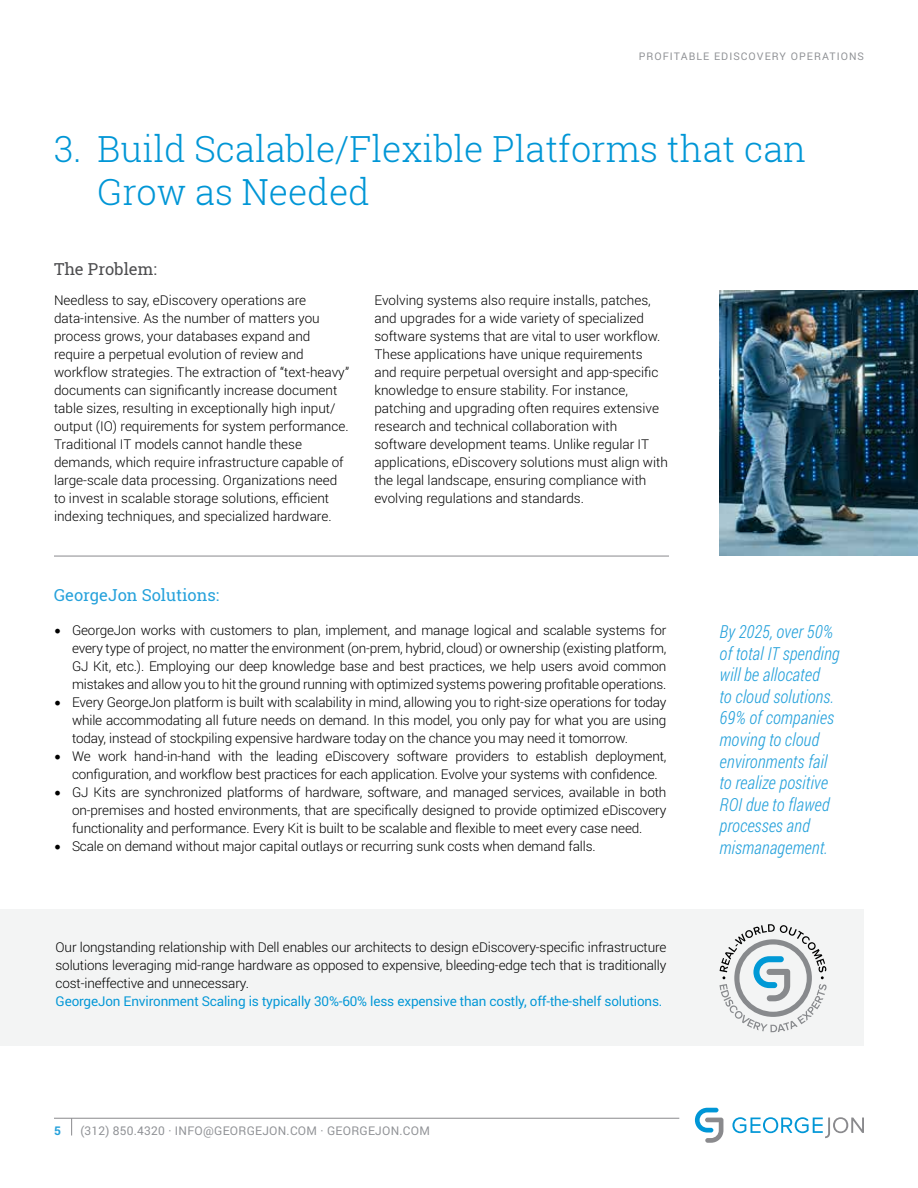
<style>
.page{position:relative;width:918px;height:1188px;background:#fff}
.page>*{position:absolute;margin:0;border:0;box-sizing:border-box;transform-origin:0 0}
.t1{font:300 36px/43.2px "Roboto Slab";color:#0096d6}
.t2{font:italic 300 18px/21.6px "Roboto Condensed";color:#25a1db}
.t3{font:16.5px "Roboto Slab";color:#25a1db}
.t4{font:16.5px "Roboto Slab";color:#4d4d4f}
.t5{font:300 13.5px/18px "Roboto";color:#000;text-align:justify}
.t6{font:13.5px "Roboto";letter-spacing:-.01em;color:#0096d6}
.t7{font:12px "Roboto";letter-spacing:.02em;color:#8e9094}
.t8{font:700 12px "Roboto";color:#25a1db}
.t9{font:10.5px "Roboto";letter-spacing:.1em;color:#8e9094}
.s1{font-family:"Minion Pro";font-weight:400;font-size:18px}
</style>
<div class="page">
<svg style="left:695px;top:1108px;width:28px;height:35px"></svg>
<svg style="left:732px;top:1117px;width:132px;height:21px"></svg>
<hr style="left:54px;top:1118px;width:625px;height:1px;background:#8a8a8d">
<svg style="left:71px;top:1119px;width:1px;height:17px"></svg>
<img style="left:720px;top:291px;width:198px;height:265px">
<hr style="left:54px;top:556px;width:615px;height:1px;background:#8a8a8d">
<div style="left:0;top:909px;width:864px;height:137px;background:#f3f4f4"></div>
<svg style="left:719px;top:924px;width:108px;height:108px"></svg>
<p class="t9" style="left:639px;top:49px;width:227px">PROFITABLE EDISCOVERY OPERATIONS</p>
<h1 class="t1" style="left:97px;top:127px;width:711px;text-indent:-43px">3. Build Scalable/Flexible Platforms that can<br>Grow as Needed</h1>
<p class="t4" style="left:54px;top:258px;width:104px">The Problem:</p>
<p class="t5" style="left:54px;top:290px;width:297px;text-align:left">Needless to say, eDiscovery operations are data-intensive. As the number of matters you process grows, your databases expand and require a perpetual evolution of review and workflow strategies. The extraction of “text-heavy” documents can significantly increase document table sizes, resulting in exceptionally high input/ output (IO) requirements for system performance.<br>Traditional IT models cannot handle these demands, which require infrastructure capable of large-scale data processing. Organizations need to invest in scalable storage solutions, efficient indexing techniques, and specialized hardware.</p>
<p class="t5" style="left:374px;top:290px;width:295px;text-align:left">Evolving systems also require installs, patches, and upgrades for a wide variety of specialized software systems that are vital to user workflow.<br>These applications have unique requirements and require perpetual oversight and app-specific knowledge to ensure stability. For instance, patching and upgrading often requires extensive research and technical collaboration with software development teams. Unlike regular IT applications, eDiscovery solutions must align with the legal landscape, ensuring compliance with evolving regulations and standards.</p>
<p class="t3" style="left:54px;top:584px;width:167px">GeorgeJon Solutions:</p>
<p class="t5" style="left:72px;top:621px;width:596px;text-indent:-18px"><span class="s1">•</span> GeorgeJon works with customers to plan, implement, and manage logical and scalable systems for every type of project, no matter the environment (on-prem, hybrid, cloud) or ownership (existing platform, GJ Kit, etc.). Employing our deep knowledge base and best practices, we help users avoid common mistakes and allow you to hit the ground running with optimized systems powering profitable operations.</p>
<p class="t5" style="left:72px;top:693px;width:596px;text-indent:-18px"><span class="s1">•</span> Every GeorgeJon platform is built with scalability in mind, allowing you to right-size operations for today while accommodating all future needs on demand. In this model, you only pay for what you are using today, instead of stockpiling expensive hardware today on the chance you may need it tomorrow.</p>
<p class="t5" style="left:72px;top:747px;width:596px;text-indent:-18px"><span class="s1">•</span> We work hand-in-hand with the leading eDiscovery software providers to establish deployment, configuration, and workflow best practices for each application. Evolve your systems with confidence.</p>
<p class="t5" style="left:72px;top:783px;width:596px;text-indent:-18px"><span class="s1">•</span> GJ Kits are synchronized platforms of hardware, software, and managed services, available in both on-premises and hosted environments, that are specifically designed to provide optimized eDiscovery functionality and performance. Every Kit is built to be scalable and flexible to meet every case need.</p>
<p class="t5" style="left:54px;top:837px;width:543px"><span class="s1">•</span> Scale on demand without major capital outlays or recurring sunk costs when demand falls.</p>
<p class="t5" style="left:56px;top:938px;width:612px">Our longstanding relationship with Dell enables our architects to design eDiscovery-specific infrastructure solutions leveraging mid-range hardware as opposed to expensive, bleeding-edge tech that is traditionally cost-ineffective and unnecessary.</p>
<p class="t6" style="left:56px;top:992px;width:608px">GeorgeJon Environment Scaling is typically 30%-60% less expensive than costly, off-the-shelf solutions.</p>
<p class="t8" style="left:54px;top:1123px;width:8px">5</p>
<p class="t7" style="left:80px;top:1122px;width:351px">(312) 850.4320 · INFO@GEORGEJON.COM · GEORGEJON.COM</p>
<h2 class="t2" style="left:720px;top:620px;width:122px">By 2025, over 50% of total IT spending will be allocated<br>to cloud solutions.<br>69% of companies moving to cloud environments fail to realize positive<br>ROI due to flawed processes and mismanagement.</h2>
</div>
